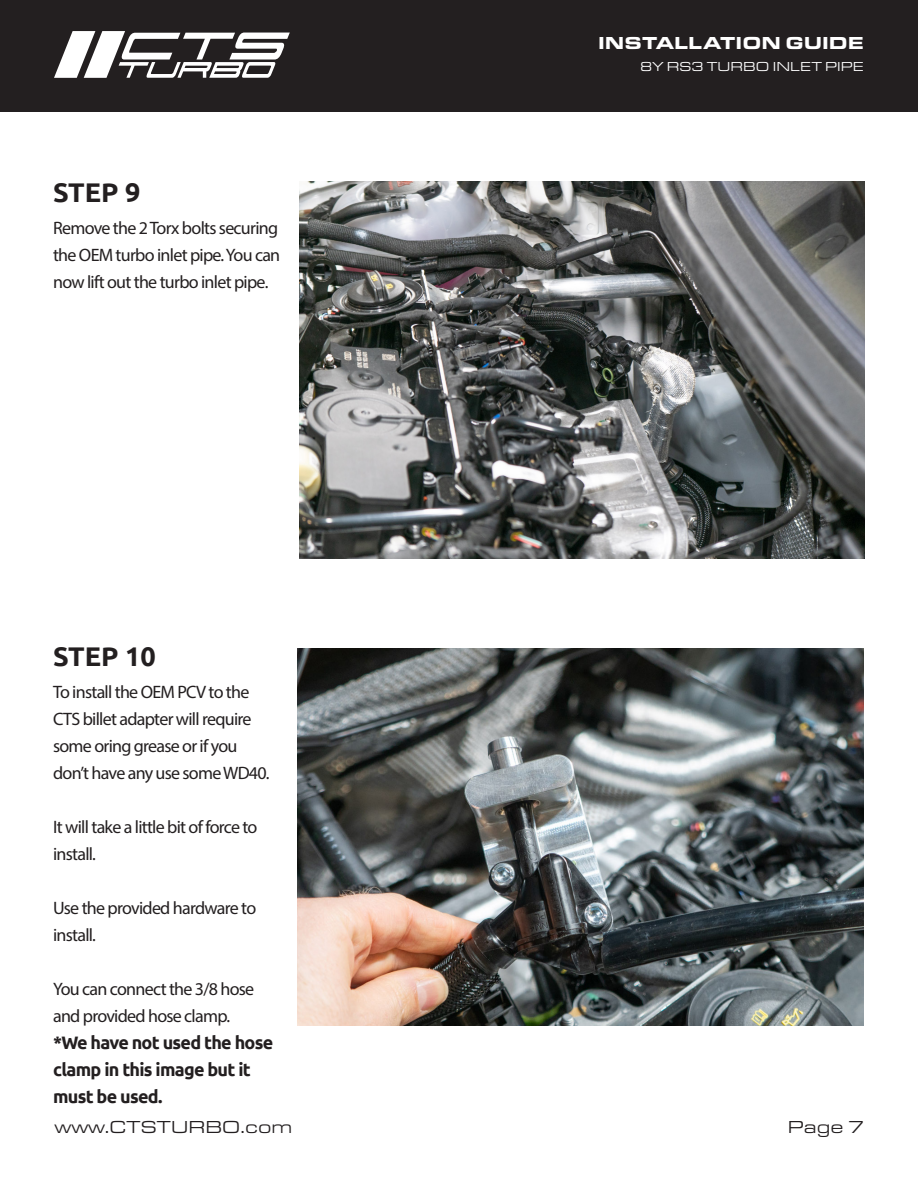
<style>
.page{position:relative;width:918px;height:1188px;background:#fff}
.page>*{position:absolute;margin:0;border:0;box-sizing:border-box;transform-origin:0 0}
.Ubuntu-Header{font:700 27px "Ubuntu";color:#231f20}
.Ubuntu-Text_Body{font:18px/27px "Myriad Pro";letter-spacing:-.04em;color:#231f20}
.Ubuntu-Text_Body-2{font:700 18px/27px "Ubuntu";letter-spacing:-.04em;color:#231f20}
.t1{font:18px "Eurostile Ext";color:#231f20}
.t2{font:900 18px "Eurostile Ext";color:#fff}
.t3{font:13.5px "Eurostile Ext";color:#fff}
</style>
<div class="page">
<div style="left:1px;top:0;width:917px;height:112px;background:#231f20"></div>
<svg style="left:54px;top:31px;width:236px;height:47px"></svg>
<img style="left:298px;top:648px;width:565px;height:377px">
<img style="left:299px;top:181px;width:566px;height:378px">
<p class="t2" style="left:598px;top:29px;width:267px">INSTALLATION GUIDE</p>
<p class="Ubuntu-Header" style="left:53px;top:176px;width:89px">STEP 9</p>
<p class="Ubuntu-Text_Body" style="left:53px;top:214px;width:229px;text-align:justify">Remove the 2 Torx bolts securing the OEM turbo inlet pipe. You can now lift out the turbo inlet pipe.</p>
<p class="Ubuntu-Header" style="left:53px;top:640px;width:104px">STEP 10</p>
<p class="Ubuntu-Text_Body" style="left:53px;top:678px;width:218px">To install the OEM PCV to the<br>CTS billet adapter will require some oring grease or if you don’t have any use some WD40.</p>
<p class="Ubuntu-Text_Body" style="left:53px;top:813px;width:206px">It will take a little bit of force to install.</p>
<p class="Ubuntu-Text_Body" style="left:53px;top:894px;width:205px">Use the provided hardware to install.</p>
<p class="Ubuntu-Text_Body" style="left:53px;top:975px;width:203px">You can connect the 3/8 hose and provided hose clamp.</p>
<p class="Ubuntu-Text_Body-2" style="left:53px;top:1029px;width:222px">*We have not used the hose clamp in this image but it must be used.</p>
<p class="t3" style="left:640px;top:58px;width:225px">8Y RS3 TURBO INLET PIPE</p>
<p class="t1" style="left:54px;top:1115px;width:240px">www.CTSTURBO.com</p>
<p class="t1" style="left:788px;top:1115px;width:78px">Page 7</p>
</div>
